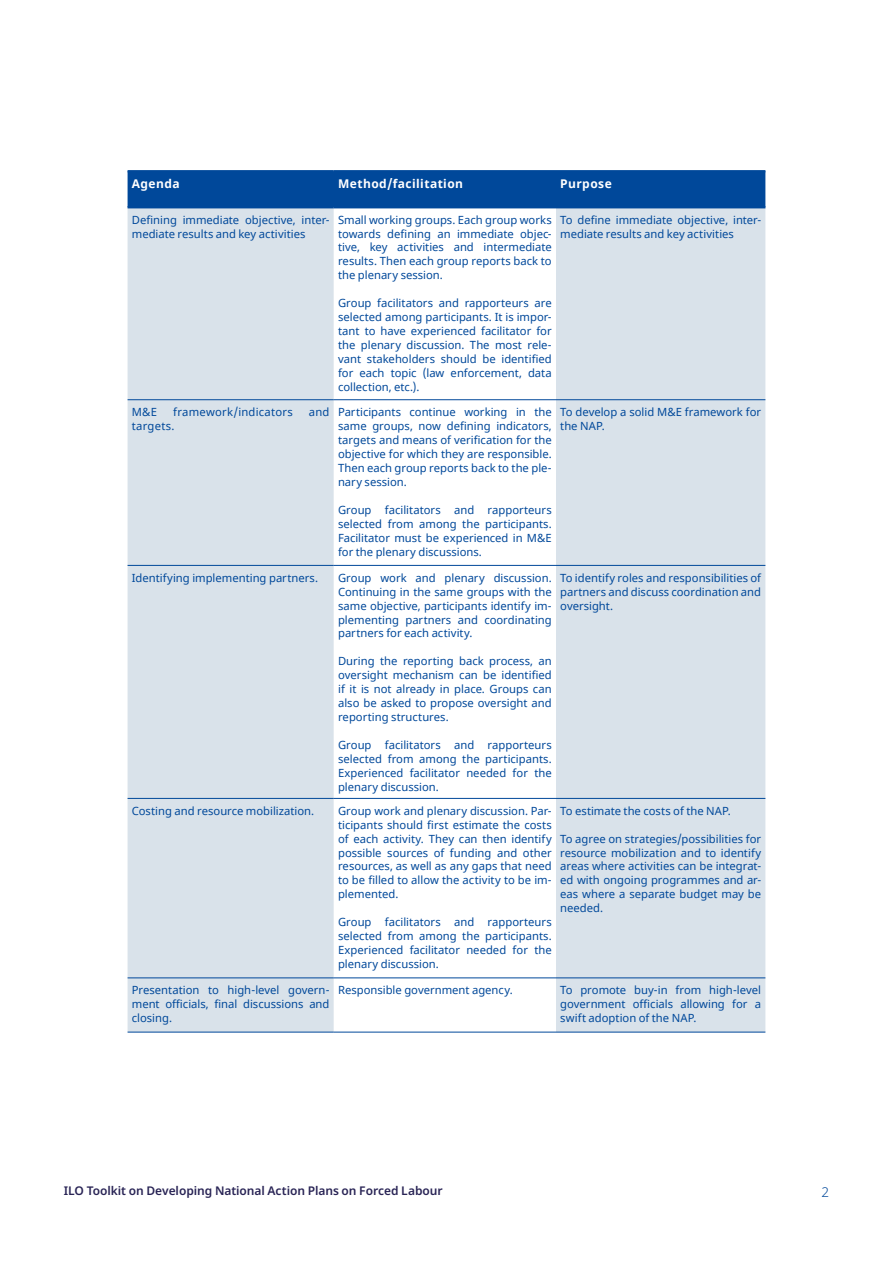
<style>
.page{position:relative;width:893px;height:1263px;background:#fff}
.page>*{position:absolute;margin:0;border:0;box-sizing:border-box;transform-origin:0 0}
.t1{font:300 13.5px "Noto Sans";color:#00489a}
.t2{font:600 12px "Noto Sans";letter-spacing:-.005em;color:#292455}
.t3{font:700 12px "Noto Sans";letter-spacing:.035em;color:#fff}
.t4{font:11.25px/14px "Noto Sans";color:#00489a;text-align:justify}
.t5{font:11.25px "Noto Sans";letter-spacing:.02em;color:#00489a}
</style>
<div class="page">
<div style="left:128px;top:172px;width:637px;height:34px;background:#00489a"></div>
<div style="left:128px;top:208px;width:637px;height:824px;background:#d9e2ea"></div>
<svg style="left:334px;top:208px;width:222px;height:824px"></svg>
<hr style="left:128px;top:399px;width:206px;height:1px;background:#00489a">
<hr style="left:334px;top:399px;width:222px;height:1px;background:#00489a">
<hr style="left:556px;top:399px;width:209px;height:1px;background:#00489a">
<hr style="left:128px;top:565px;width:206px;height:1px;background:#00489a">
<hr style="left:334px;top:565px;width:222px;height:1px;background:#00489a">
<hr style="left:556px;top:565px;width:209px;height:1px;background:#00489a">
<hr style="left:128px;top:798px;width:206px;height:1px;background:#00489a">
<hr style="left:334px;top:798px;width:222px;height:1px;background:#00489a">
<hr style="left:556px;top:798px;width:209px;height:1px;background:#00489a">
<hr style="left:128px;top:978px;width:206px;height:1px;background:#00489a">
<hr style="left:334px;top:978px;width:222px;height:1px;background:#00489a">
<hr style="left:556px;top:978px;width:209px;height:1px;background:#00489a">
<hr style="left:128px;top:1032px;width:206px;height:1px;background:#00489a">
<hr style="left:334px;top:1032px;width:222px;height:1px;background:#00489a">
<hr style="left:556px;top:1032px;width:209px;height:1px;background:#00489a">
<hr style="left:128px;top:170px;width:206px;height:2px;background:#00489a">
<hr style="left:334px;top:170px;width:222px;height:2px;background:#00489a">
<hr style="left:556px;top:170px;width:209px;height:2px;background:#00489a">
<hr style="left:128px;top:206px;width:206px;height:2px;background:#00489a">
<hr style="left:334px;top:206px;width:222px;height:2px;background:#00489a">
<hr style="left:556px;top:206px;width:209px;height:2px;background:#00489a">
<p class="t3" style="left:132px;top:175px;width:49px">Agenda</p>
<p class="t3" style="left:338px;top:175px;width:127px">Method/facilitation</p>
<p class="t3" style="left:560px;top:175px;width:53px">Purpose</p>
<p class="t4" style="left:132px;top:213px;width:199px">Defining immediate objective, inter&shy;mediate results and key activities</p>
<p class="t4" style="left:338px;top:213px;width:215px">Small working groups. Each group works towards defining an immediate objec&shy;tive, key activities and intermediate results. Then each group reports back to the plenary session.</p>
<p class="t4" style="left:338px;top:297px;width:215px">Group facilitators and rapporteurs are selected among participants. It is impor&shy;tant to have experienced facilitator for the plenary discussion. The most rele&shy;vant stakeholders should be identified for each topic (law enforcement, data collection, etc.).</p>
<p class="t4" style="left:560px;top:213px;width:202px">To define immediate objective, inter&shy;mediate results and key activities</p>
<p class="t4" style="left:132px;top:405px;width:27px">M&amp;E</p>
<p class="t5" style="left:173px;top:404px;width:121px">framework/indicators</p>
<p class="t4" style="left:309px;top:405px;width:22px">and</p>
<p class="t5" style="left:132px;top:418px;width:44px">targets.</p>
<p class="t4" style="left:338px;top:405px;width:215px">Participants continue working in the same groups, now defining indicators, targets and means of verification for the objective for which they are responsible.<br>Then each group reports back to the ple&shy;nary session.</p>
<p class="t4" style="left:338px;top:503px;width:215px">Group facilitators and rapporteurs selected from among the participants.<br>Facilitator must be experienced in M&amp;E for the plenary discussions.</p>
<p class="t4" style="left:132px;top:571px;width:188px">Identifying implementing partners.</p>
<p class="t4" style="left:338px;top:571px;width:215px">Group work and plenary discussion.<br>Continuing in the same groups with the same objective, participants identify im&shy;plementing partners and coordinating partners for each activity.</p>
<p class="t4" style="left:338px;top:655px;width:215px">During the reporting back process, an oversight mechanism can be identified if it is not already in place. Groups can also be asked to propose oversight and reporting structures.</p>
<p class="t4" style="left:338px;top:738px;width:215px">Group facilitators and rapporteurs selected from among the participants.<br>Experienced facilitator needed for the plenary discussion.</p>
<p class="t4" style="left:132px;top:804px;width:184px">Costing and resource mobilization.</p>
<p class="t4" style="left:338px;top:804px;width:215px">Group work and plenary discussion. Par&shy;ticipants should first estimate the costs of each activity. They can then identify possible sources of funding and other resources, as well as any gaps that need to be filled to allow the activity to be im&shy;plemented.</p>
<p class="t4" style="left:338px;top:916px;width:215px">Group facilitators and rapporteurs selected from among the participants.<br>Experienced facilitator needed for the plenary discussion.</p>
<p class="t4" style="left:560px;top:405px;width:202px">To develop a solid M&amp;E framework for the NAP.</p>
<p class="t4" style="left:560px;top:571px;width:202px">To identify roles and responsibilities of partners and discuss coordination and oversight.</p>
<p class="t4" style="left:560px;top:804px;width:172px">To estimate the costs of the NAP.</p>
<p class="t4" style="left:560px;top:832px;width:202px">To agree on strategies/possibilities for resource mobilization and to identify areas where activities can be integrat&shy;ed with ongoing programmes and ar&shy;eas where a separate budget may be needed.</p>
<p class="t4" style="left:132px;top:983px;width:199px">Presentation to high-level govern&shy;ment officials, final discussions and closing.</p>
<p class="t4" style="left:338px;top:983px;width:176px">Responsible government agency.</p>
<p class="t4" style="left:560px;top:983px;width:202px">To promote buy-in from high-level government officials allowing for a swift adoption of the NAP.</p>
<p class="t2" style="left:64px;top:1182px;width:380px">ILO Toolkit on Developing National Action Plans on Forced Labour</p>
<p class="t1" style="left:821px;top:1182px;width:9px">2</p>
</div>
